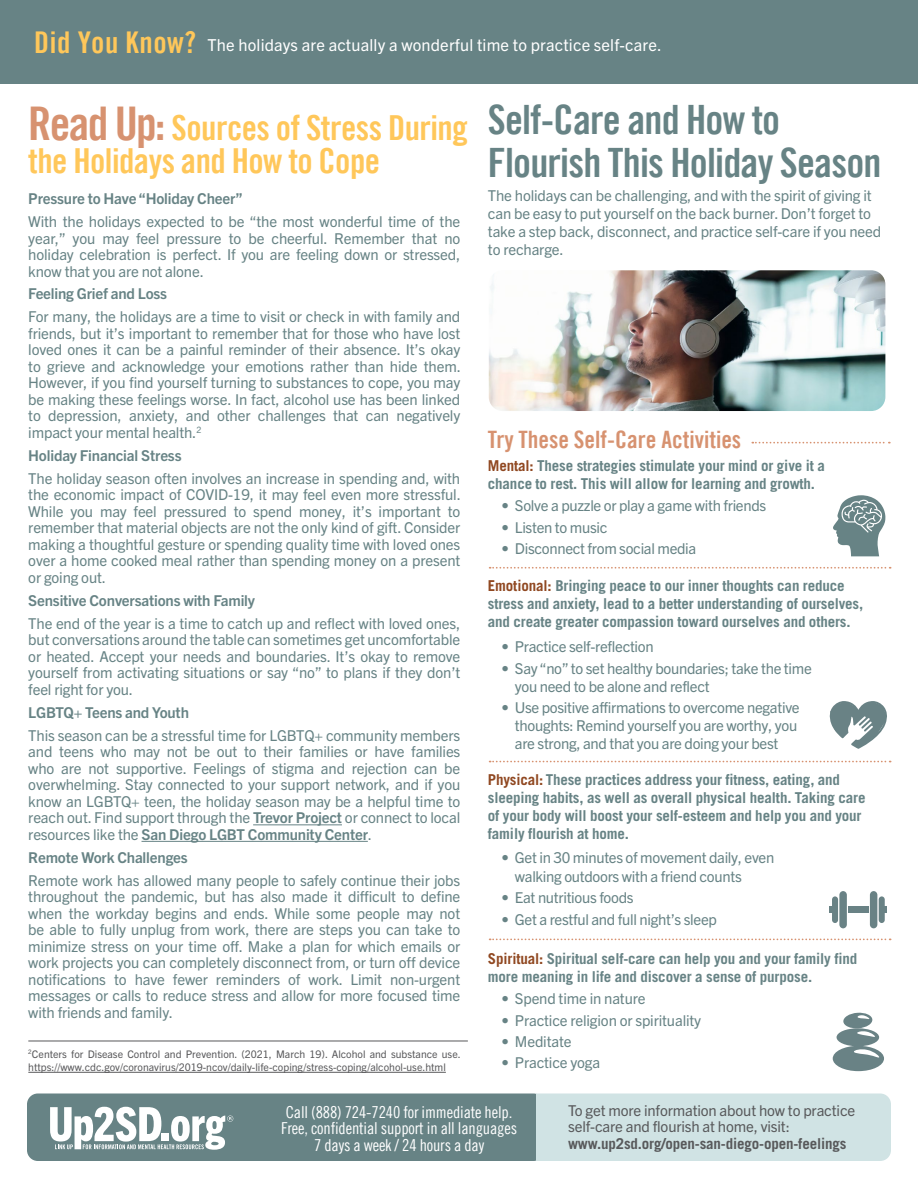
<style>
.page{position:relative;width:918px;height:1188px;background:#fff}
.page>*{position:absolute;margin:0;border:0;box-sizing:border-box;transform-origin:0 0}
.t1{font:40.5px/42.8px "Trade Gothic LT Bold Cond Twenty";letter-spacing:-.02em;color:#678385}
.t2{font:34.5px/32.5px "Trade Gothic LT Bold Cond Twenty";letter-spacing:-.015em;color:#ffc75a}
.t3{font:24px "Trade Gothic LT Bold Cond Twenty";color:#d79270}
.t4{font:16.5px/16.5px "Trade Gothic LT Cond Eighteen";letter-spacing:-.01em;color:#fff;text-align:center}
.t5{font:16.5px "Trade Gothic Next LT Pro";letter-spacing:.01em;color:#fff}
.t6{font:15px/16.5px "Trade Gothic Next LT Pro";letter-spacing:-.01em;color:#678385;text-align:justify}
.t7{font:700 15px/18px "Trade Gothic LT Std";letter-spacing:-.01em;color:#678385}
.t8{font:700 15px "Trade Gothic Next LT Pro";letter-spacing:-.01em;color:#678385}
.t9{font:15px/16.5px "Trade Gothic Next LT Pro";letter-spacing:-.01em;color:#58595b}
.t10{font:700 15px "Trade Gothic LT Std";letter-spacing:-.01em;color:#58595b}
.t11{font:10.5px/13.5px "Trade Gothic Next LT Pro";color:#58585a}
.s1{font-family:"Trade Gothic LT Bold Cond Twenty";font-size:30px;color:#ffc75a}
.s2{font-size:46.5px;color:#d79270}
.s3{font-weight:700}
.s4{color:#904821}
</style>
<div class="page">
<div style="left:0;top:0;width:918px;height:84px;background:#678385"></div>
<hr style="left:253px;top:824px;width:89px;height:1px;background:#678385">
<hr style="left:142px;top:841px;width:226px;height:1px;background:#678385">
<div style="left:27px;top:1094px;width:517px;height:67px;background:#678385;border-radius:11px"></div>
<svg style="left:50px;top:1107px;width:183px;height:43px"></svg>
<div style="left:536px;top:1094px;width:355px;height:67px;background:#d0e3e4"></div>
<svg style="left:490px;top:567px;width:401px;height:2px"></svg>
<svg style="left:752px;top:442px;width:138px;height:2px"></svg>
<svg style="left:490px;top:761px;width:401px;height:1px"></svg>
<svg style="left:490px;top:939px;width:401px;height:1px"></svg>
<div style="left:839px;top:891px;width:8px;height:37px;background:#698285;border-radius:4px"></div>
<div style="left:832px;top:896px;width:6px;height:27px;background:#698285;border-radius:3px"></div>
<svg style="left:830px;top:907px;width:2px;height:6px"></svg>
<div style="left:870px;top:891px;width:7px;height:37px;background:#698285;border-radius:4px"></div>
<div style="left:879px;top:896px;width:6px;height:27px;background:#698285;border-radius:3px"></div>
<svg style="left:885px;top:907px;width:2px;height:6px"></svg>
<div style="left:848px;top:907px;width:21px;height:6px;background:#698285"></div>
<svg style="left:833px;top:495px;width:52px;height:61px"></svg>
<div style="left:833px;top:1046px;width:51px;height:25px;background:#698285;border-radius:50%"></div>
<svg style="left:854px;top:1048px;width:26px;height:10px"></svg>
<div style="left:837px;top:1028px;width:42px;height:18px;background:#698285;border-radius:50%"></div>
<svg style="left:843px;top:1012px;width:33px;height:25px"></svg>
<svg style="left:829px;top:701px;width:58px;height:48px"></svg>
<img style="left:489px;top:270px;width:396px;height:141px">
<hr style="left:28px;top:1072px;width:418px;height:1px;background:#58585a">
<hr style="left:28px;top:1041px;width:440px;height:1px;background:#58585a">
<p class="t5" style="left:34px;top:33px;width:629px"><span class="s1">Did You Know?</span> The holidays are actually a wonderful time to practice self-care.</p>
<h2 class="t2" style="left:28px;top:111px;width:441px"><span class="s2">Read Up:</span> Sources of Stress During the Holidays and How to Cope</h2>
<p class="t8" style="left:28px;top:188px;width:216px">Pressure to Have “Holiday Cheer”</p>
<p class="t6" style="left:28px;top:212px;width:434px">With the holidays expected to be “the most wonderful time of the year,” you may feel pressure to be cheerful. Remember that no holiday celebration is perfect. If you are feeling down or stressed, know that you are not alone.</p>
<p class="t8" style="left:28px;top:284px;width:140px">Feeling Grief and Loss</p>
<p class="t6" style="left:28px;top:308px;width:434px">For many, the holidays are a time to visit or check in with family and friends, but it’s important to remember that for those who have lost loved ones it can be a painful reminder of their absence. It’s okay to grieve and acknowledge your emotions rather than hide them.<br>However, if you find yourself turning to substances to cope, you may be making these feelings worse. In fact, alcohol use has been linked to depression, anxiety, and other challenges that can negatively impact your mental health.<sup>2</sup></p>
<p class="t8" style="left:28px;top:445px;width:155px">Holiday Financial Stress</p>
<p class="t6" style="left:28px;top:469px;width:434px">The holiday season often involves an increase in spending and, with the economic impact of COVID-19, it may feel even more stressful.<br>While you may feel pressured to spend money, it’s important to remember that material objects are not the only kind of gift. Consider making a thoughtful gesture or spending quality time with loved ones over a home cooked meal rather than spending money on a present or going out.</p>
<p class="t8" style="left:28px;top:590px;width:228px">Sensitive Conversations with Family</p>
<p class="t6" style="left:28px;top:614px;width:434px">The end of the year is a time to catch up and reflect with loved ones, but conversations around the table can sometimes get uncomfortable or heated. Accept your needs and boundaries. It’s okay to remove yourself from activating situations or say “no” to plans if they don’t feel right for you.</p>
<p class="t8" style="left:28px;top:702px;width:162px">LGBTQ+ Teens and Youth</p>
<p class="t6" style="left:28px;top:726px;width:434px">This season can be a stressful time for LGBTQ+ community members and teens who may not be out to their families or have families who are not supportive. Feelings of stigma and rejection can be overwhelming. Stay connected to your support network, and if you know an LGBTQ+ teen, the holiday season may be a helpful time to reach out. Find support through the <span class="s3">Trevor Project</span> or connect to local resources like the <span class="s3">San Diego LGBT Community Center</span>.</p>
<p class="t8" style="left:28px;top:847px;width:161px">Remote Work Challenges</p>
<p class="t6" style="left:28px;top:871px;width:434px">Remote work has allowed many people to safely continue their jobs throughout the pandemic, but has also made it difficult to define when the workday begins and ends. While some people may not be able to fully unplug from work, there are steps you can take to minimize stress on your time off. Make a plan for which emails or work projects you can completely disconnect from, or turn off device notifications to have fewer reminders of work. Limit non-urgent messages or calls to reduce stress and allow for more focused time with friends and family.</p>
<p class="t11" style="left:28px;top:1046px;width:434px"><sup>2</sup>Centers for Disease Control and Prevention. (2021, March 19). Alcohol and substance use. https://www.cdc.gov/coronavirus/2019-ncov/daily-life-coping/stress-coping/alcohol-use.html</p>
<h1 class="t1" style="left:488px;top:98px;width:395px">Self-Care and How to<br>Flourish This Holiday Season</h1>
<p class="t6" style="left:488px;top:186px;width:395px;line-height:18px;text-align:left">The holidays can be challenging, and with the spirit of giving it can be easy to put yourself on the back burner. Don’t forget to take a step back, disconnect, and practice self-care if you need to recharge.</p>
<h3 class="t3" style="left:488px;top:425px;width:255px">Try These Self-Care Activities</h3>
<p class="t7" style="left:488px;top:457px;width:339px"><span class="s4">Mental:</span> These strategies stimulate your mind or give it a chance to rest. This will allow for learning and growth.</p>
<p class="t6" style="left:501px;top:497px;width:266px">• Solve a puzzle or play a game with friends</p>
<p class="t6" style="left:501px;top:518px;width:107px">• Listen to music</p>
<p class="t6" style="left:501px;top:539px;width:196px">• Disconnect from social media</p>
<p class="t7" style="left:488px;top:577px;width:377px"><span class="s4">Emotional:</span> Bringing peace to our inner thoughts can reduce stress and anxiety, lead to a better understanding of ourselves, and create greater compassion toward ourselves and others.</p>
<p class="t6" style="left:501px;top:637px;width:154px">• Practice self-reflection</p>
<p class="t6" style="left:515px;top:659px;width:298px;line-height:18px;text-indent:-14px">• Say “no” to set healthy boundaries; take the time you need to be alone and reflect</p>
<p class="t6" style="left:515px;top:697px;width:286px;line-height:18px;text-align:left;text-indent:-14px">• Use positive affirmations to overcome negative thoughts: Remind yourself you are worthy, you are strong, and that you are doing your best</p>
<p class="t7" style="left:488px;top:770px;width:379px"><span class="s4">Physical:</span> These practices address your fitness, eating, and sleeping habits, as well as overall physical health. Taking care of your body will boost your self-esteem and help you and your family flourish at home.</p>
<p class="t6" style="left:515px;top:846px;width:261px;line-height:19.5px;text-indent:-14px">• Get in 30 minutes of movement daily, even walking outdoors with a friend counts</p>
<p class="t6" style="left:501px;top:889px;width:134px">• Eat nutritious foods</p>
<p class="t6" style="left:501px;top:910px;width:217px">• Get a restful and full night’s sleep</p>
<p class="t7" style="left:488px;top:949px;width:371px"><span class="s4">Spiritual:</span> Spiritual self-care can help you and your family find more meaning in life and discover a sense of purpose.</p>
<p class="t6" style="left:501px;top:990px;width:146px">• Spend time in nature</p>
<p class="t6" style="left:501px;top:1011px;width:201px">• Practice religion or spirituality</p>
<p class="t6" style="left:501px;top:1032px;width:72px">• Meditate</p>
<p class="t6" style="left:501px;top:1053px;width:100px">• Practice yoga</p>
<p class="t4" style="left:281px;top:1103px;width:237px">Call (888) 724-7240 for immediate help.<br>Free, confidential support in all languages<br>7 days a week / 24 hours a day</p>
<p class="t9" style="left:568px;top:1101px;width:289px">To get more information about how to practice self-care and flourish at home, visit:</p>
<p class="t10" style="left:568px;top:1134px;width:280px">www.up2sd.org/open-san-diego-open-feelings</p>
</div>
